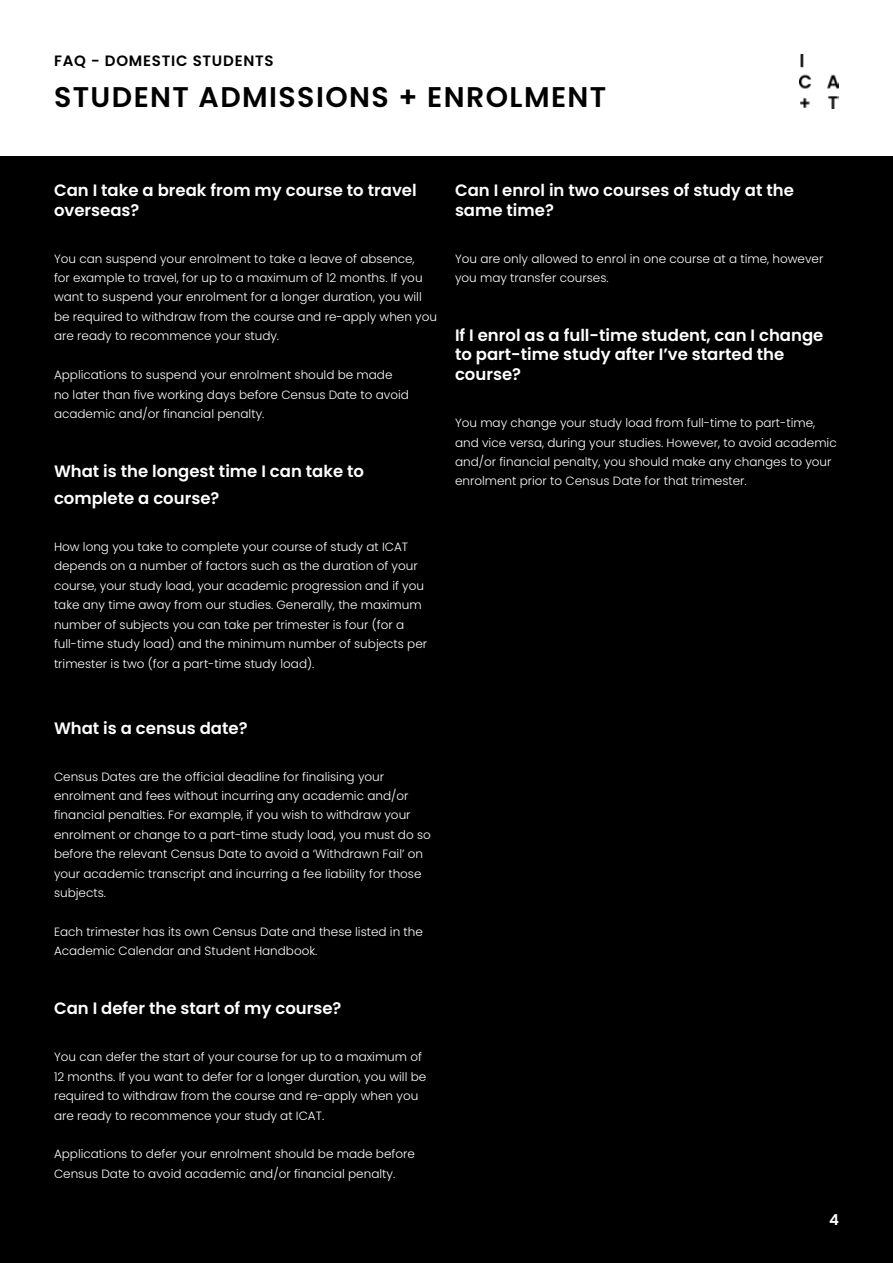
<style>
.page{position:relative;width:893px;height:1263px;background:#000}
.page>*{position:absolute;margin:0;border:0;box-sizing:border-box;transform-origin:0 0}
.t1{font:600 28.5px "Poppins";letter-spacing:.05em;color:#000}
.t2{font:600 16.5px/19.8px "Poppins";color:#fff}
.t3{font:600 15px "Poppins";letter-spacing:.05em;color:#000}
.t4{font:600 15px "Poppins";color:#fff}
.t5{font:300 12px/19.5px "Poppins";color:#fff}
</style>
<div class="page">
<div style="left:0;top:0;width:893px;height:155px;background:#fff"></div>
<img style="left:799px;top:54px;width:40px;height:55px">
<p class="t3" style="left:54px;top:52px;width:221px">FAQ - DOMESTIC STUDENTS</p>
<h1 class="t1" style="left:54px;top:81px;width:554px">STUDENT ADMISSIONS + ENROLMENT</h1>
<h2 class="t2" style="left:54px;top:180px;width:364px">Can I take a break from my course to travel overseas?</h2>
<p class="t5" style="left:54px;top:249px;width:385px">You can suspend your enrolment to take a leave of absence,<br>for example to travel, for up to a maximum of 12 months. If you want to suspend your enrolment for a longer duration, you will be required to withdraw from the course and re-apply when you are ready to recommence your study.</p>
<p class="t5" style="left:54px;top:365px;width:356px">Applications to suspend your enrolment should be made no later than five working days before Census Date to avoid academic and/or financial penalty.</p>
<h2 class="t2" style="left:54px;top:457px;width:312px;line-height:27.5px">What is the longest time I can take to complete a course?</h2>
<p class="t5" style="left:54px;top:537px;width:375px">How long you take to complete your course of study at ICAT depends on a number of factors such as the duration of your course, your study load, your academic progression and if you take any time away from our studies. Generally, the maximum number of subjects you can take per trimester is four (for a full-time study load) and the minimum number of subjects per trimester is two (for a part-time study load).</p>
<h2 class="t2" style="left:455px;top:180px;width:340px">Can I enrol in two courses of study at the same time?</h2>
<p class="t5" style="left:455px;top:249px;width:370px">You are only allowed to enrol in one course at a time, however you may transfer courses.</p>
<h2 class="t2" style="left:455px;top:325px;width:370px">If I enrol as a full-time student, can I change to part-time study after I’ve started the course?</h2>
<p class="t5" style="left:455px;top:413px;width:383px">You may change your study load from full-time to part-time, and vice versa, during your studies. However, to avoid academic and/or financial penalty, you should make any changes to your enrolment prior to Census Date for that trimester.</p>
<h2 class="t2" style="left:54px;top:718px;width:195px">What is a census date?</h2>
<p class="t5" style="left:54px;top:767px;width:378px">Census Dates are the official deadline for finalising your enrolment and fees without incurring any academic and/or financial penalties. For example, if you wish to withdraw your enrolment or change to a part-time study load, you must do so before the relevant Census Date to avoid a ‘Withdrawn Fail’ on your academic transcript and incurring a fee liability for those subjects.</p>
<p class="t5" style="left:54px;top:922px;width:370px">Each trimester has its own Census Date and these listed in the<br>Academic Calendar and Student Handbook.</p>
<h2 class="t2" style="left:54px;top:999px;width:289px">Can I defer the start of my course?</h2>
<p class="t5" style="left:54px;top:1047px;width:374px">You can defer the start of your course for up to a maximum of 12 months. If you want to defer for a longer duration, you will be required to withdraw from the course and re-apply when you are ready to recommence your study at ICAT.</p>
<p class="t5" style="left:54px;top:1144px;width:362px">Applications to defer your enrolment should be made before<br>Census Date to avoid academic and/or financial penalty.</p>
<p class="t4" style="left:829px;top:1211px;width:11px">4</p>
</div>
